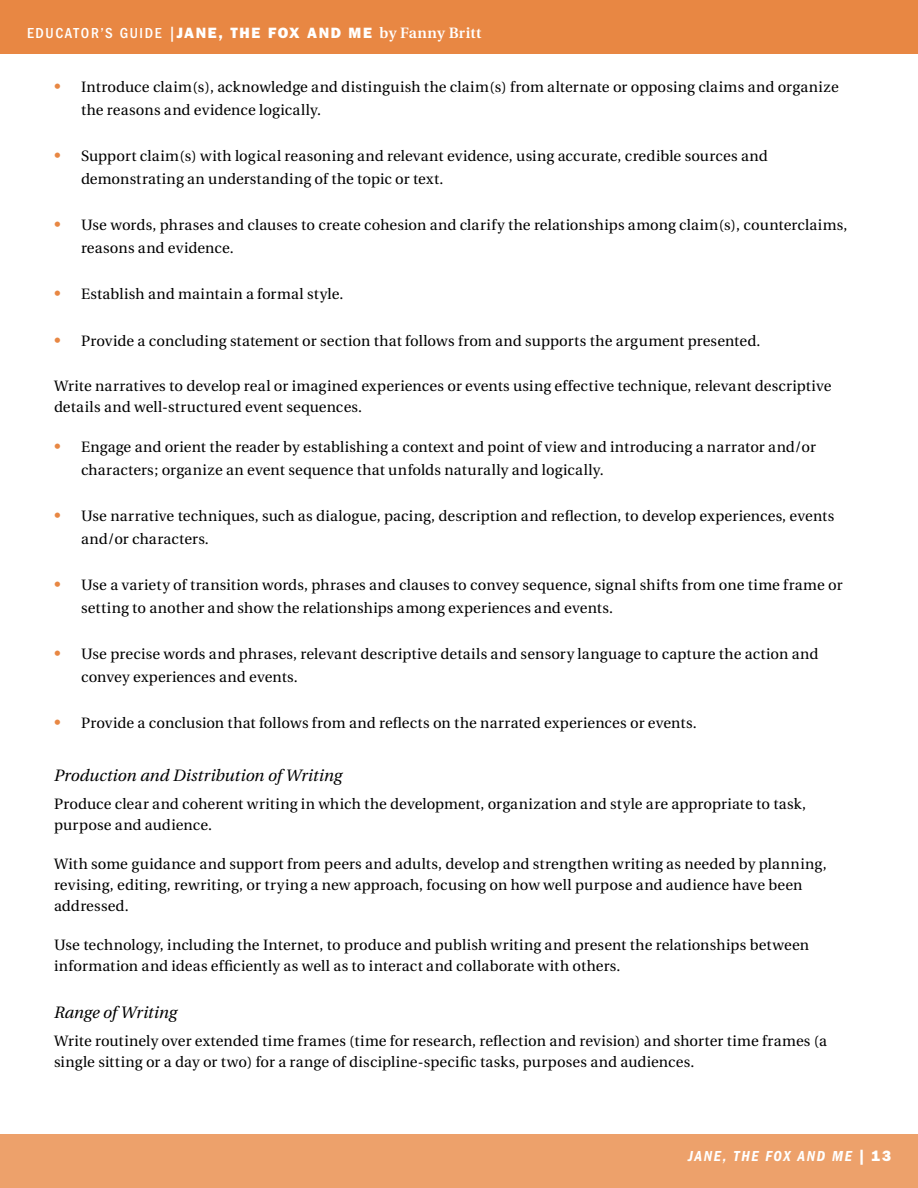
<style>
.page{position:relative;width:918px;height:1188px;background:#fff}
.page>*{position:absolute;margin:0;border:0;box-sizing:border-box;transform-origin:0 0}
.t1{font:italic 16.5px "Utopia";letter-spacing:-.005em;color:#000}
.t2{font:15px/22.5px "Utopia";letter-spacing:.01em;color:#000}
.t3{font:500 condensed 15px "Franklin Gothic";letter-spacing:.11em;color:#fff}
.t4{font:600 condensed 15px "Franklin Gothic";letter-spacing:.11em;color:#fff}
.t5{font:italic 600 condensed 15px "Franklin Gothic";letter-spacing:.11em;color:#fff}
.s1{font-weight:500}
.s2{font-family:"Utopia";font-stretch:normal}
.s3{font-weight:800;font-stretch:normal}
.s4{font-family:"Utopia";font-weight:600;font-stretch:normal}
.s5{font-size:16.5px;color:#e88743}
.s6{font-weight:800;font-style:normal;font-stretch:normal}
</style>
<div class="page">
<div style="left:0;top:1134px;width:918px;height:54px;background:#eda16b"></div>
<div style="left:0;top:0;width:918px;height:54px;background:#e88743"></div>
<p class="t4" style="left:27px;top:25px;width:402px"><span class="s1">ST DY GUIDE |</span> BREADWINNER SERIES <span class="s2">by eborah Ellis</span></p>
<p class="t3" style="left:27px;top:25px;width:456px">EDUCATOR’S GUIDE |<span class="s3">JANE, THE FOX AND ME</span> <span class="s4">by Fanny Britt</span></p>
<p class="t2" style="left:81px;top:76px;width:759px;text-indent:-27px"><span class="s5">•</span> Introduce claim(s), acknowledge and distinguish the claim(s) from alternate or opposing claims and organize the reasons and evidence logically.</p>
<p class="t2" style="left:81px;top:145px;width:688px;text-indent:-27px"><span class="s5">•</span> Support claim(s) with logical reasoning and relevant evidence, using accurate, credible sources and demonstrating an understanding of the topic or text.</p>
<p class="t2" style="left:81px;top:214px;width:768px;text-indent:-27px"><span class="s5">•</span> Use words, phrases and clauses to create cohesion and clarify the relationships among claim(s), counterclaims, reasons and evidence.</p>
<p class="t2" style="left:54px;top:283px;width:291px"><span class="s5">•</span> Establish and maintain a formal style.</p>
<p class="t2" style="left:54px;top:330px;width:708px"><span class="s5">•</span> Provide a concluding statement or section that follows from and supports the argument presented.</p>
<p class="t2" style="left:54px;top:375px;width:779px;line-height:21px">Write narratives to develop real or imagined experiences or events using effective technique, relevant descriptive details and well-structured event sequences.</p>
<p class="t2" style="left:81px;top:436px;width:736px;text-indent:-27px"><span class="s5">•</span> Engage and orient the reader by establishing a context and point of view and introducing a narrator and/or characters; organize an event sequence that unfolds naturally and logically.</p>
<p class="t2" style="left:81px;top:505px;width:755px;text-indent:-27px"><span class="s5">•</span> Use narrative techniques, such as dialogue, pacing, description and reflection, to develop experiences, events and/or characters.</p>
<p class="t2" style="left:81px;top:574px;width:763px;text-indent:-27px"><span class="s5">•</span> Use a variety of transition words, phrases and clauses to convey sequence, signal shifts from one time frame or setting to another and show the relationships among experiences and events.</p>
<p class="t2" style="left:81px;top:643px;width:739px;text-indent:-27px"><span class="s5">•</span> Use precise words and phrases, relevant descriptive details and sensory language to capture the action and convey experiences and events.</p>
<p class="t2" style="left:54px;top:712px;width:644px"><span class="s5">•</span> Provide a conclusion that follows from and reflects on the narrated experiences or events.</p>
<p class="t1" style="left:54px;top:766px;width:290px">Production and Distribution of Writing</p>
<p class="t2" style="left:54px;top:794px;width:754px;line-height:21px">Produce clear and coherent writing in which the development, organization and style are appropriate to task, purpose and audience.</p>
<p class="t2" style="left:54px;top:854px;width:774px;line-height:21px">With some guidance and support from peers and adults, develop and strengthen writing as needed by planning, revising, editing, rewriting, or trying a new approach, focusing on how well purpose and audience have been addressed.</p>
<p class="t2" style="left:54px;top:935px;width:757px;line-height:21px">Use technology, including the Internet, to produce and publish writing and present the relationships between information and ideas efficiently as well as to interact and collaborate with others.</p>
<p class="t1" style="left:54px;top:1003px;width:125px">Range of Writing</p>
<p class="t2" style="left:54px;top:1031px;width:775px;line-height:21px">Write routinely over extended time frames (time for research, reflection and revision) and shorter time frames (a single sitting or a day or two) for a range of discipline-specific tasks, purposes and audiences.</p>
<p class="t5" style="left:717px;top:1148px;width:176px">THE BREADWINNER <span class="s6">| 13</span></p>
<p class="t5" style="left:688px;top:1148px;width:165px">JANE, THE FOX AND ME</p>
</div>
